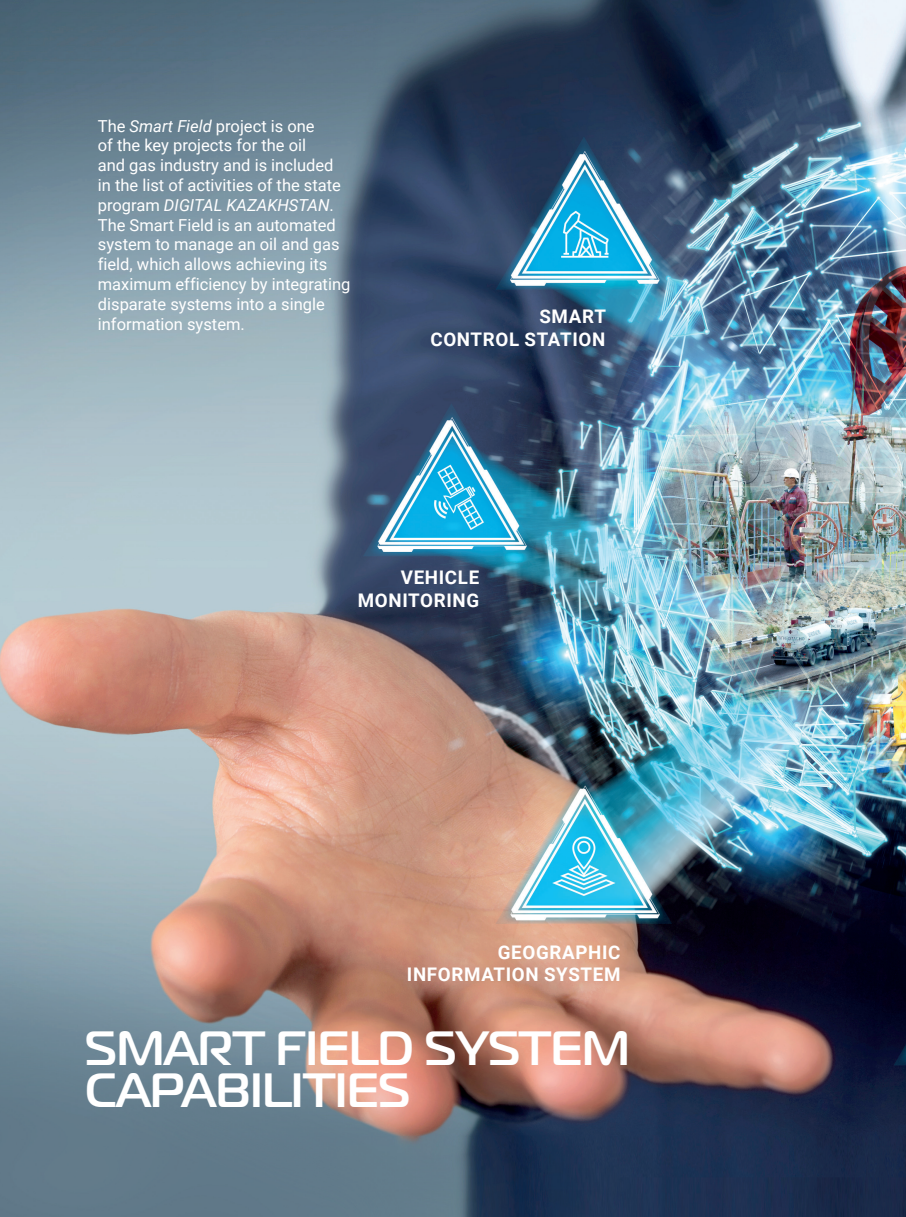
<style>
.page{position:relative;width:906px;height:1217px;background:#fff}
.page>*{position:absolute;margin:0;border:0;box-sizing:border-box;transform-origin:0 0}
.t1{font:700 48px/42px "DS Magistral";color:#fff}
.t2{font:700 18.75px/22.5px "Roboto";letter-spacing:.035em;color:#fff;text-align:right}
.t3{font:16.5px/19.8px "Roboto";color:#fff}
.s1{font-style:italic}
</style>
<div class="page">
<img style="left:0;top:0;width:906px;height:1216px">
<p class="t3" style="left:98px;top:116px;width:254px">The <span class="s1">Smart Field</span> project is one<br>of the key projects for the oil<br>and gas industry and is included in the list of activities of the state program <span class="s1">DIGITAL KAZAKHSTAN</span>.<br>The Smart Field is an automated system to manage an oil and gas field, which allows achieving its maximum efficiency by integrating disparate systems into a single information system.</p>
<p class="t2" style="left:430px;top:305px;width:177px">SMART<br>CONTROL STATION</p>
<p class="t2" style="left:358px;top:566px;width:123px">VEHICLE<br>MONITORING</p>
<p class="t2" style="left:407px;top:940px;width:215px">GEOGRAPHIC<br>INFORMATION SYSTEM</p>
<h1 class="t1" style="left:85px;top:1025px;width:546px">SMART FIELD SYSTEM<br>CAPABILITIES</h1>
</div>
